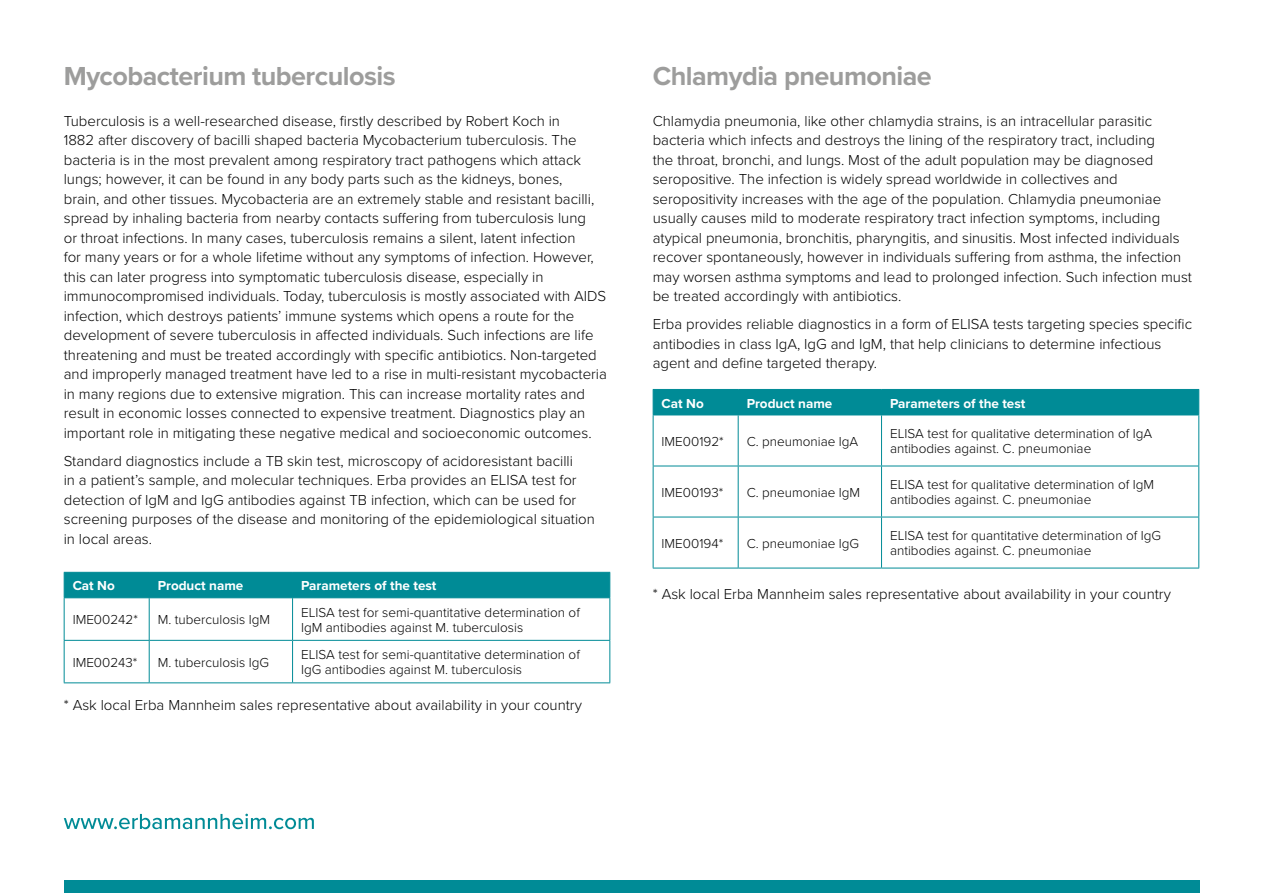
<style>
.page{position:relative;width:1263px;height:893px;background:#fff}
.page>*{position:absolute;margin:0;border:0;box-sizing:border-box;transform-origin:0 0}
.t1{font:700 27px "Proxima Nova";letter-spacing:-.02em;color:#9d9d9c}
.t2{font:300 15px/19.5px "Proxima Nova";color:#000}
.t3{font:300 13.5px/15px "Proxima Nova";color:#000}
.t4{font:700 13.5px "Proxima Nova";color:#fff}
</style>
<div class="page">
<div style="left:64px;top:880px;width:1135px;height:13px;background:#008b96"></div>
<svg style="left:64px;top:814px;width:250px;height:15px"></svg>
<hr style="left:149px;top:598px;width:1px;height:42px;background:#008b96">
<hr style="left:149px;top:641px;width:1px;height:41px;background:#008b96">
<hr style="left:292px;top:598px;width:1px;height:42px;background:#008b96">
<hr style="left:292px;top:641px;width:1px;height:41px;background:#008b96">
<hr style="left:64px;top:640px;width:85px;height:1px;background:#008b96">
<hr style="left:149px;top:640px;width:144px;height:1px;background:#008b96">
<hr style="left:293px;top:640px;width:317px;height:1px;background:#008b96">
<hr style="left:64px;top:682px;width:85px;height:1px;background:#008b96">
<hr style="left:149px;top:682px;width:144px;height:1px;background:#008b96">
<hr style="left:293px;top:682px;width:317px;height:1px;background:#008b96">
<svg style="left:64px;top:572px;width:546px;height:26px;background:#018b96"></svg>
<hr style="left:64px;top:598px;width:1px;height:42px;background:#008b96">
<hr style="left:64px;top:641px;width:1px;height:41px;background:#008b96">
<hr style="left:609px;top:598px;width:1px;height:42px;background:#008b96">
<hr style="left:609px;top:641px;width:1px;height:41px;background:#008b96">
<hr style="left:653px;top:415px;width:85px;height:1px;background:#008b96">
<hr style="left:738px;top:415px;width:143px;height:1px;background:#008b96">
<hr style="left:738px;top:415px;width:1px;height:51px;background:#008b96">
<hr style="left:738px;top:466px;width:1px;height:51px;background:#008b96">
<hr style="left:738px;top:517px;width:1px;height:51px;background:#008b96">
<hr style="left:881px;top:415px;width:318px;height:1px;background:#008b96">
<hr style="left:881px;top:415px;width:1px;height:51px;background:#008b96">
<hr style="left:881px;top:466px;width:1px;height:51px;background:#008b96">
<hr style="left:881px;top:517px;width:1px;height:51px;background:#008b96">
<hr style="left:653px;top:466px;width:85px;height:1px;background:#008b96">
<hr style="left:738px;top:466px;width:143px;height:1px;background:#008b96">
<hr style="left:881px;top:466px;width:318px;height:1px;background:#008b96">
<hr style="left:653px;top:517px;width:85px;height:1px;background:#008b96">
<hr style="left:738px;top:517px;width:143px;height:1px;background:#008b96">
<hr style="left:881px;top:517px;width:318px;height:1px;background:#008b96">
<hr style="left:653px;top:568px;width:85px;height:1px;background:#008b96">
<hr style="left:738px;top:568px;width:143px;height:1px;background:#008b96">
<hr style="left:881px;top:568px;width:318px;height:1px;background:#008b96">
<div style="left:653px;top:389px;width:546px;height:26px;background:#008b96"></div>
<hr style="left:653px;top:415px;width:1px;height:51px;background:#008b96">
<hr style="left:653px;top:466px;width:1px;height:51px;background:#008b96">
<hr style="left:653px;top:517px;width:1px;height:51px;background:#008b96">
<hr style="left:1198px;top:415px;width:1px;height:51px;background:#008b96">
<hr style="left:1198px;top:466px;width:1px;height:51px;background:#008b96">
<hr style="left:1198px;top:517px;width:1px;height:51px;background:#008b96">
<h1 class="t1" style="left:64px;top:56px;width:333px">Mycobacterium tuberculosis</h1>
<p class="t2" style="left:64px;top:110px;width:545px">Tuberculosis is a well-researched disease, firstly described by Robert Koch in<br>1882 after discovery of bacilli shaped bacteria Mycobacterium tuberculosis. The bacteria is in the most prevalent among respiratory tract pathogens which attack lungs; however, it can be found in any body parts such as the kidneys, bones,<br>brain, and other tissues. Mycobacteria are an extremely stable and resistant bacilli, spread by inhaling bacteria from nearby contacts suffering from tuberculosis lung<br>or throat infections. In many cases, tuberculosis remains a silent, latent infection<br>for many years or for a whole lifetime without any symptoms of infection. However, this can later progress into symptomatic tuberculosis disease, especially in immunocompromised individuals. Today, tuberculosis is mostly associated with AIDS infection, which destroys patients’ immune systems which opens a route for the development of severe tuberculosis in affected individuals. Such infections are life threatening and must be treated accordingly with specific antibiotics. Non-targeted and improperly managed treatment have led to a rise in multi-resistant mycobacteria in many regions due to extensive migration. This can increase mortality rates and result in economic losses connected to expensive treatment. Diagnostics play an important role in mitigating these negative medical and socioeconomic outcomes.</p>
<p class="t2" style="left:64px;top:450px;width:533px">Standard diagnostics include a TB skin test, microscopy of acidoresistant bacilli<br>in a patient’s sample, and molecular techniques. Erba provides an ELISA test for detection of IgM and IgG antibodies against TB infection, which can be used for screening purposes of the disease and monitoring of the epidemiological situation in local areas.</p>
<p class="t4" style="left:73px;top:576px;width:44px">Cat No</p>
<p class="t4" style="left:158px;top:576px;width:87px">Product name</p>
<p class="t4" style="left:301px;top:576px;width:137px">Parameters of the test</p>
<p class="t3" style="left:73px;top:612px;width:67px">IME00242*</p>
<p class="t3" style="left:158px;top:612px;width:114px">M. tuberculosis IgM</p>
<p class="t3" style="left:301px;top:604px;width:280px">ELISA test for semi-quantitative determination of<br>IgM antibodies against M. tuberculosis</p>
<p class="t3" style="left:73px;top:654px;width:66px">IME00243*</p>
<p class="t3" style="left:158px;top:654px;width:113px">M. tuberculosis IgG</p>
<p class="t3" style="left:301px;top:647px;width:280px">ELISA test for semi-quantitative determination of<br>IgG antibodies against M. tuberculosis</p>
<p class="t2" style="left:64px;top:695px;width:520px">* Ask local Erba Mannheim sales representative about availability in your country</p>
<h1 class="t1" style="left:653px;top:56px;width:281px">Chlamydia pneumoniae</h1>
<p class="t2" style="left:653px;top:110px;width:541px">Chlamydia pneumonia, like other chlamydia strains, is an intracellular parasitic bacteria which infects and destroys the lining of the respiratory tract, including<br>the throat, bronchi, and lungs. Most of the adult population may be diagnosed seropositive. The infection is widely spread worldwide in collectives and seropositivity increases with the age of the population. Chlamydia pneumoniae usually causes mild to moderate respiratory tract infection symptoms, including atypical pneumonia, bronchitis, pharyngitis, and sinusitis. Most infected individuals recover spontaneously, however in individuals suffering from asthma, the infection may worsen asthma symptoms and lead to prolonged infection. Such infection must be treated accordingly with antibiotics.</p>
<p class="t2" style="left:653px;top:314px;width:541px">Erba provides reliable diagnostics in a form of ELISA tests targeting species specific antibodies in class IgA, IgG and IgM, that help clinicians to determine infectious agent and define targeted therapy.</p>
<p class="t4" style="left:662px;top:393px;width:44px">Cat No</p>
<p class="t4" style="left:747px;top:393px;width:87px">Product name</p>
<p class="t4" style="left:890px;top:393px;width:137px">Parameters of the test</p>
<p class="t3" style="left:662px;top:433px;width:64px">IME00192*</p>
<p class="t3" style="left:747px;top:433px;width:113px">C. pneumoniae IgA</p>
<p class="t3" style="left:890px;top:426px;width:264px">ELISA test for qualitative determination of IgA antibodies against. C. pneumoniae</p>
<p class="t3" style="left:662px;top:484px;width:63px">IME00193*</p>
<p class="t3" style="left:747px;top:484px;width:115px">C. pneumoniae IgM</p>
<p class="t3" style="left:890px;top:477px;width:266px">ELISA test for qualitative determination of IgM antibodies against. C. pneumoniae</p>
<p class="t3" style="left:662px;top:535px;width:63px">IME00194*</p>
<p class="t3" style="left:747px;top:535px;width:114px">C. pneumoniae IgG</p>
<p class="t3" style="left:890px;top:528px;width:273px">ELISA test for quantitative determination of IgG antibodies against. C. pneumoniae</p>
<p class="t2" style="left:653px;top:583px;width:520px">* Ask local Erba Mannheim sales representative about availability in your country</p>
</div>
